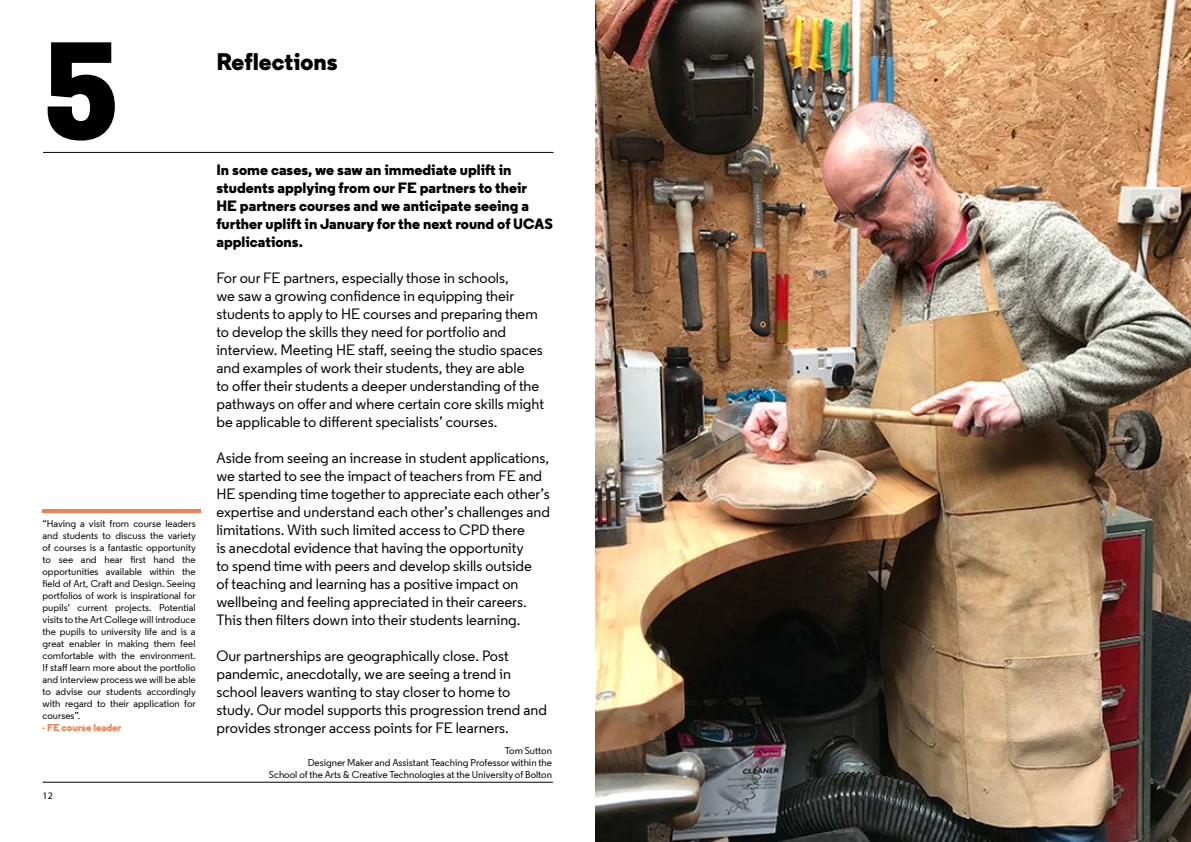
<style>
.page{position:relative;width:1191px;height:842px;background:#fff}
.page>*{position:absolute;margin:0;border:0;box-sizing:border-box;transform-origin:0 0}
.t1{font:800 138px "Regular";color:#000}
.t2{font:800 24px "Regular";color:#000}
.t3{font:500 15px/18px "Regular";color:#000}
.t4{font:800 15px/18px "Regular";color:#000}
.t5{font:500 10px/12px "Regular";color:#020203;text-align:justify}
.t6{font:500 10px/12px "Regular";color:#000;text-align:right}
.t7{font:800 10px "Regular";color:#f08152}
.t8{font:10px "Myriad Pro";color:#000}
</style>
<div class="page">
<hr style="left:43px;top:152px;width:510px;height:1px;background:#000">
<hr style="left:43px;top:509px;width:158px;height:4px;background:#ee8052">
<hr style="left:43px;top:782px;width:510px;height:1px;background:#000">
<img style="left:595px;top:0;width:596px;height:842px">
<h1 class="t1" style="left:43px;top:2px;width:79px">5</h1>
<p class="t5" style="left:43px;top:518px;width:155px">“Having a visit from course leaders and students to discuss the variety of courses is a fantastic opportunity to see and hear first hand the opportunities available within the field of Art, Craft and Design. Seeing portfolios of work is inspirational for pupils' current projects. Potential visits to the Art College will introduce the pupils to university life and is a great enabler in making them feel comfortable with the environment.<br>If staff learn more about the portfolio and interview process we will be able to advise our students accordingly with regard to their application for courses”.</p>
<p class="t7" style="left:43px;top:721px;width:80px">- FE course leader</p>
<p class="t8" style="left:43px;top:790px;width:12px">12</p>
<h2 class="t2" style="left:216px;top:47px;width:123px">Reflections</h2>
<p class="t4" style="left:216px;top:161px;width:338px">In some cases, we saw an immediate uplift in students applying from our FE partners to their<br>HE partners courses and we anticipate seeing a further uplift in January for the next round of UCAS applications.</p>
<p class="t3" style="left:216px;top:268px;width:329px">For our FE partners, especially those in schools,<br>we saw a growing confidence in equipping their students to apply to HE courses and preparing them to develop the skills they need for portfolio and interview. Meeting HE staff, seeing the studio spaces and examples of work their students, they are able<br>to offer their students a deeper understanding of the pathways on offer and where certain core skills might be applicable to different specialists’ courses.</p>
<p class="t3" style="left:216px;top:448px;width:335px">Aside from seeing an increase in student applications, we started to see the impact of teachers from FE and HE spending time together to appreciate each other’s expertise and understand each other’s challenges and limitations. With such limited access to CPD there<br>is anecdotal evidence that having the opportunity<br>to spend time with peers and develop skills outside<br>of teaching and learning has a positive impact on wellbeing and feeling appreciated in their careers.<br>This then filters down into their students learning.</p>
<p class="t3" style="left:216px;top:646px;width:332px">Our partnerships are geographically close. Post pandemic, anecdotally, we are seeing a trend in school leavers wanting to stay closer to home to study. Our model supports this progression trend and provides stronger access points for FE learners.</p>
<p class="t6" style="left:269px;top:745px;width:284px">Tom Sutton<br>Designer Maker and Assistant Teaching Professor within the<br>School of the Arts &amp; Creative Technologies at the University of Bolton</p>
</div>
